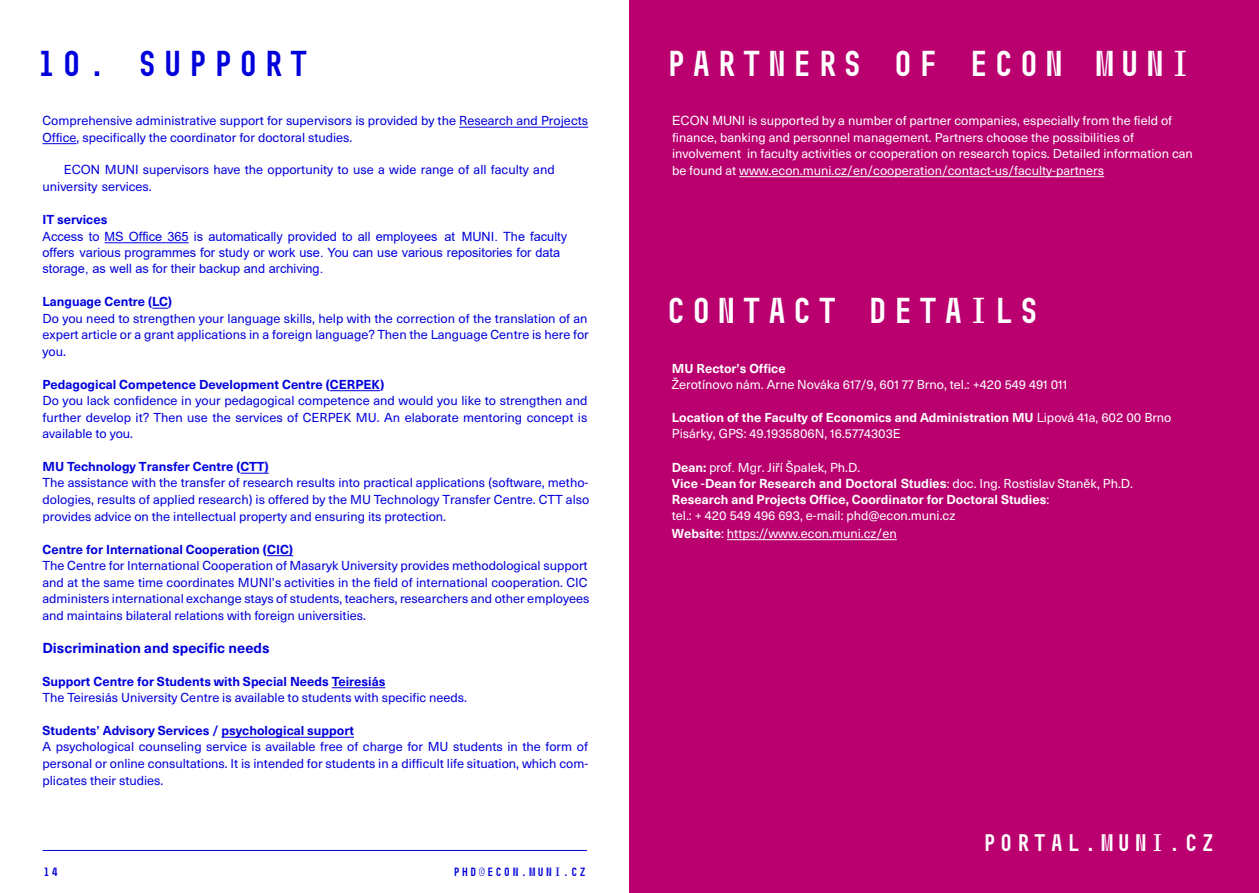
<style>
.page{position:relative;width:1259px;height:893px;background:#fff}
.page>*{position:absolute;margin:0;border:0;box-sizing:border-box;transform-origin:0 0}
.t1{font:700 36px "Muni";color:#fff}
.t2{font:700 36px "Muni";color:#0000dc}
.t3{font:700 24px "Muni";color:#fff}
.t4{font:700 14.25px "Neue Haas Unica Pro";color:#0000dc}
.t5{font:12.75px/16.5px "Neue Haas Unica Pro";color:#0000dc;text-align:justify}
.t6{font:12.75px/16.5px "Neue Haas Unica Pro";color:#fff}
.t7{font:700 12.75px "Neue Haas Unica Pro";color:#0000dc}
.t8{font:12.75px/16.4px "Arial";color:#0000dc}
.t9{font:700 12.75px "Neue Haas Unica Pro";color:#fff}
.t10{font:700 12px "Muni";color:#0000dc}
.s1{font-family:"Arial"}
.s2{font-family:"Arial";font-size:12px}
.s3{font-weight:700}
.s4{font-family:"Arial";font-weight:700;font-size:12px}
.s5{font-family:"Arial";font-weight:700}
.s6{font-size:12px}
</style>
<div class="page">
<div style="left:629px;top:0;width:630px;height:893px;background:#b9006e"></div>
<hr style="left:43px;top:850px;width:544px;height:1px;background:#0000dc">
<hr style="left:221px;top:737px;width:133px;height:1px;background:#0000dc">
<hr style="left:332px;top:687px;width:53px;height:1px;background:#0000dc">
<svg style="left:267px;top:555px;width:26px;height:1px"></svg>
<svg style="left:241px;top:473px;width:28px;height:1px"></svg>
<hr style="left:330px;top:390px;width:50px;height:1px;background:#0000dc">
<svg style="left:152px;top:308px;width:16px;height:1px"></svg>
<hr style="left:105px;top:242px;width:84px;height:1px;background:#0000dc">
<hr style="left:43px;top:143px;width:34px;height:1px;background:#0000dc">
<hr style="left:459px;top:127px;width:129px;height:1px;background:#0000dc">
<hr style="left:739px;top:176px;width:365px;height:1px;background:#fff">
<hr style="left:727px;top:539px;width:169px;height:1px;background:#fff">
<h1 class="t2" style="left:34px;top:43px;width:279px">10. SUPPORT</h1>
<p class="t5" style="left:43px;top:112px;width:547px">Comprehensive administrative support for supervisors is provided by the Research and Projects<br>Office, specifically the coordinator for doctoral studies.</p>
<p class="t5" style="left:43px;top:162px;width:513px;text-indent:21px">E<span class="s1">CON</span> MU<span class="s1">NI</span> supervisors have the opportunity to use a wide range of all faculty and university services.</p>
<p class="t7" style="left:43px;top:212px;width:66px">IT services</p>
<p class="t8" style="left:43px;top:228px;width:526px">Access to MS Office 365 is automatically provided to all employees at MUNI. The faculty offers various programmes for study or work use. You can use various repositories for data storage, as well as for their backup and archiving.</p>
<p class="t7" style="left:43px;top:294px;width:131px">Language Centre (LC)</p>
<p class="t5" style="left:43px;top:310px;width:548px">Do you need to strengthen your language skills, help with the correction of the translation of an expert article or a grant applications in a foreign language? Then the Language Centre is here for you.</p>
<p class="t7" style="left:43px;top:377px;width:343px">Pedagogical Competence Development Centre (CERPEK)</p>
<p class="t5" style="left:43px;top:393px;width:546px">Do you lack confidence in your pedagogical competence and would you like to strengthen and further develop it? Then use the services of CERPEK MU. An elaborate mentoring concept is available to you.</p>
<p class="t7" style="left:43px;top:459px;width:228px">MU Technology Transfer Centre (CTT)</p>
<p class="t5" style="left:43px;top:475px;width:548px">The assistance with the transfer of research results into practical applications (software, metho‑ dologies, results of applied research) is offered by the MU Technology Transfer Centre. CTT also provides advice on the intellectual property and ensuring its protection.</p>
<p class="t7" style="left:43px;top:541px;width:252px">Centre for International Cooperation (CIC)</p>
<p class="t5" style="left:43px;top:558px;width:548px;text-align:left">The Centre for International Cooperation of Masaryk University provides methodological support and at the same time coordinates MUNI’s activities in the field of international cooperation. CIC administers international exchange stays of students, teachers, researchers and other employees and maintains bilateral relations with foreign universities.</p>
<p class="t4" style="left:43px;top:639px;width:228px">Discrimination and specific needs</p>
<p class="t7" style="left:43px;top:674px;width:344px">Support Centre for Students with Special Needs Teiresiás</p>
<p class="t5" style="left:43px;top:690px;width:426px">The Teiresiás University Centre is available to students with specific needs.</p>
<p class="t7" style="left:43px;top:723px;width:313px">Students’ Advisory Services / psychological support</p>
<p class="t5" style="left:43px;top:739px;width:547px">A psychological counseling service is available free of charge for MU students in the form of personal or online consultations. It is intended for students in a difficult life situation, which com‑ plicates their studies.</p>
<p class="t10" style="left:43px;top:865px;width:18px">14</p>
<p class="t10" style="left:452px;top:865px;width:136px">PHD@ECON.MUNI.CZ</p>
<h1 class="t1" style="left:663px;top:43px;width:531px">PARTNERS OF ECON MUNI</h1>
<p class="t6" style="left:672px;top:112px;width:522px"><span class="s1">ECON MUNI</span> <span class="s2">i</span>s supported by a number of partner companies, especially from the field of finance, banking and personnel management. Partners choose the possibilities of involvement in faculty activities or cooperation on research topics. Detailed information can be found at www.econ.muni.cz/en/cooperation/contact ‑us/faculty ‑partners</p>
<h1 class="t1" style="left:663px;top:291px;width:379px">CONTACT DETAILS</h1>
<p class="t9" style="left:672px;top:360px;width:115px">MU Rector’s Office</p>
<p class="t6" style="left:672px;top:377px;width:397px">Žerotínovo nám. Arne Nováka 617/9, 601 77 Brno, tel.: +420 549 491 011</p>
<p class="t6" style="left:672px;top:409px;width:501px"><span class="s3">Location of the Faculty of Econom</span><span class="s4">ics</span> <span class="s3">and Administration MU</span> Lipová 41a, 602 00 Brno<br>Pisárky, GPS: 49.1935806N, 16.5774303E</p>
<p class="t6" style="left:672px;top:459px;width:462px"><span class="s3">Dean:</span> <span class="s1">prof.</span> Mgr. Jiří Špalek, Ph.D.<br><span class="s3">Vice ‑Dean for Research</span> <span class="s5">and Doctoral Studies</span><span class="s6">:</span> doc. Ing. Rostislav Staněk, Ph.D.<br><span class="s3">Research and Projects Office, Coordinator for Doctoral Studies</span>:<br>tel.: + 420 549 496 693, e‑mail: phd@econ.muni.cz<br><span class="s3">Website</span>: https://www.econ.muni.cz/en</p>
<h2 class="t3" style="left:981px;top:829px;width:237px">PORTAL.MUNI.CZ</h2>
</div>
